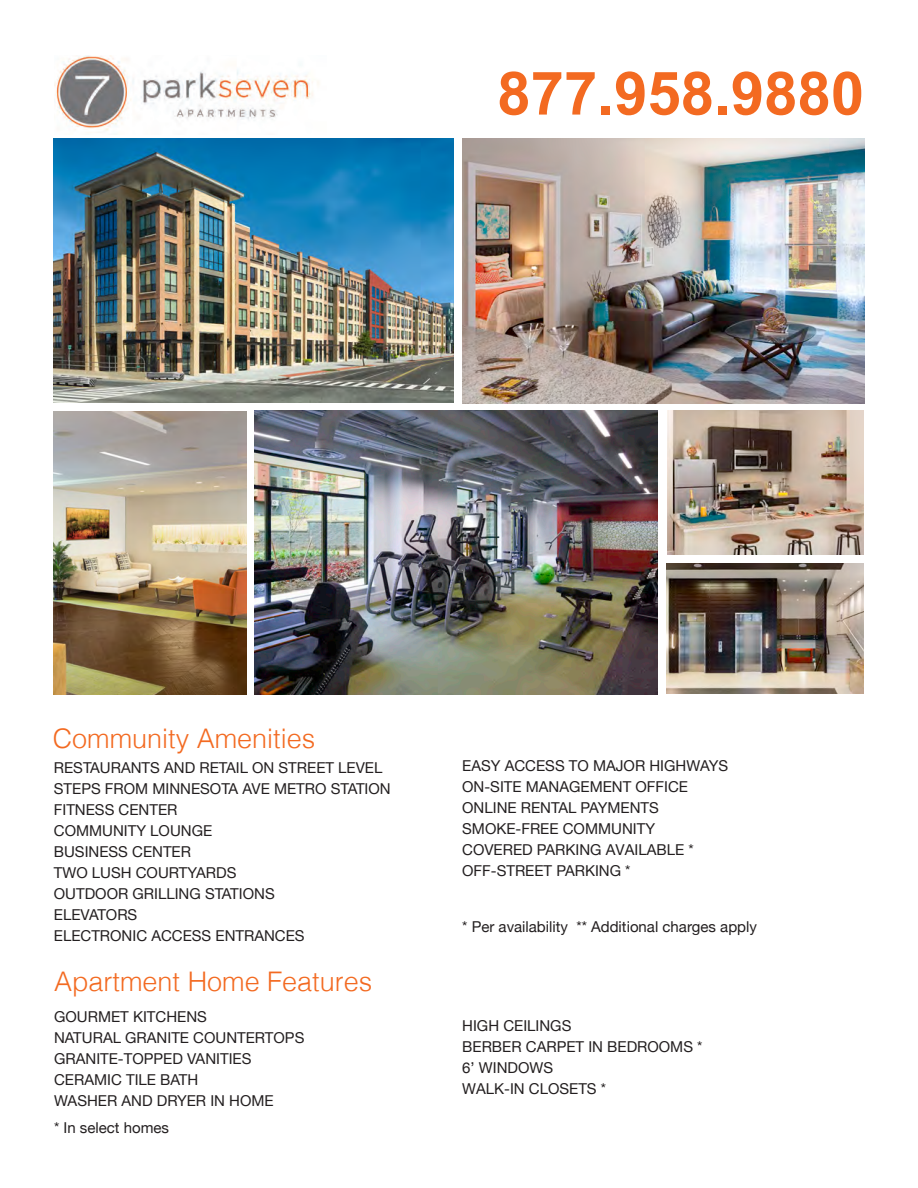
<style>
.page{position:relative;width:918px;height:1188px;background:#fff}
.page>*{position:absolute;margin:0;border:0;box-sizing:border-box;transform-origin:0 0}
.t1{font:700 60px "Arial";color:#f36a21}
.t2{font:300 27px "Helvetica";color:#f36a21}
.t3{font:15px/21px "Helvetica Neue";color:#231f20}
</style>
<div class="page">
<img style="left:462px;top:138px;width:402px;height:266px">
<img style="left:54px;top:139px;width:400px;height:264px">
<img style="left:54px;top:411px;width:192px;height:283px">
<img style="left:255px;top:411px;width:403px;height:283px">
<img style="left:667px;top:411px;width:196px;height:144px">
<img style="left:667px;top:564px;width:196px;height:130px">
<img style="left:54px;top:56px;width:265px;height:75px">
<p class="t1" style="left:497px;top:51px;width:368px">877.958.9880</p>
<p class="t2" style="left:53px;top:715px;width:264px">Community Amenities</p>
<p class="t3" style="left:54px;top:758px;width:330px">RESTAURANTS AND RETAIL ON STREET LEVEL</p>
<p class="t3" style="left:54px;top:779px;width:338px">STEPS FROM MINNESOTA AVE METRO STATION</p>
<p class="t3" style="left:54px;top:800px;width:125px">FITNESS CENTER</p>
<p class="t3" style="left:54px;top:821px;width:160px">COMMUNITY LOUNGE</p>
<p class="t3" style="left:54px;top:842px;width:139px">BUSINESS CENTER</p>
<p class="t3" style="left:54px;top:863px;width:184px">TWO LUSH COURTYARDS</p>
<p class="t3" style="left:54px;top:884px;width:222px">OUTDOOR GRILLING STATIONS</p>
<p class="t3" style="left:54px;top:905px;width:85px">ELEVATORS</p>
<p class="t3" style="left:54px;top:926px;width:252px">ELECTRONIC ACCESS ENTRANCES</p>
<p class="t2" style="left:54px;top:959px;width:320px">Apartment Home Features</p>
<p class="t3" style="left:54px;top:1007px;width:154px">GOURMET KITCHENS</p>
<p class="t3" style="left:54px;top:1028px;width:252px">NATURAL GRANITE COUNTERTOPS</p>
<p class="t3" style="left:54px;top:1049px;width:199px">GRANITE-TOPPED VANITIES</p>
<p class="t3" style="left:54px;top:1070px;width:146px">CERAMIC TILE BATH</p>
<p class="t3" style="left:54px;top:1091px;width:221px">WASHER AND DRYER IN HOME</p>
<p class="t3" style="left:54px;top:1118px;width:117px">* In select homes</p>
<p class="t3" style="left:462px;top:756px;width:268px">EASY ACCESS TO MAJOR HIGHWAYS<br>ON-SITE MANAGEMENT OFFICE<br>ONLINE RENTAL PAYMENTS<br>SMOKE-FREE COMMUNITY<br>COVERED PARKING AVAILABLE *<br>OFF-STREET PARKING *</p>
<p class="t3" style="left:462px;top:917px;width:296px">* Per availability ** Additional charges apply</p>
<p class="t3" style="left:462px;top:1016px;width:242px">HIGH CEILINGS<br>BERBER CARPET IN BEDROOMS *<br>6’ WINDOWS<br>WALK-IN CLOSETS *</p>
</div>
